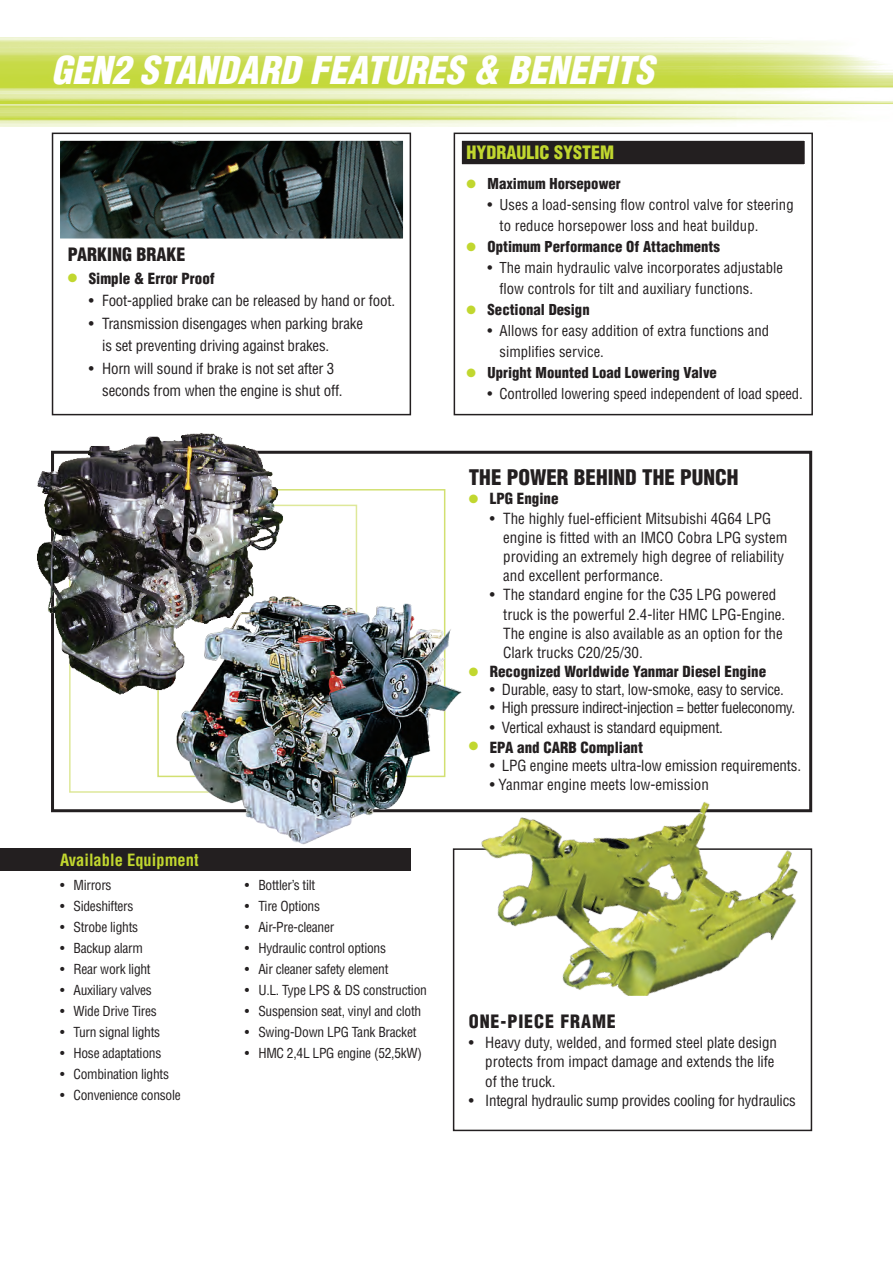
<style>
.page{position:relative;width:893px;height:1263px;background:#fff}
.page>*{position:absolute;margin:0;border:0;box-sizing:border-box;transform-origin:0 0}
.t1{font:italic 900 condensed 37.5px "Helvetica";color:#fff}
.t2{font:900 condensed 21px "Helvetica";color:#231f20}
.t3{font:900 condensed 18px "Helvetica";color:#c1d72f}
.t4{font:900 condensed 18px "Helvetica";letter-spacing:.05em;color:#231f20}
.t5{font:900 condensed 18px "Helvetica";color:#231f20}
.t6{font:700 condensed 16.5px "Helvetica";color:#c1d72f}
.t7{font:condensed 15px/19.2px "Helvetica";letter-spacing:-.01em;color:#231f20}
.t8{font:900 condensed 15px "Helvetica";color:#231f20}
.t9{font:condensed 15px "Helvetica";letter-spacing:-.03em;color:#231f20}
.t10{font:condensed 14.7px/21px "Helvetica";color:#231f20}
.t11{font:900 condensed 14.7px "Helvetica";color:#231f20}
.t12{font:condensed 13.5px "Helvetica";letter-spacing:-.02em;color:#231f20}
.s1{color:#c1d72f}
</style>
<div class="page">
<img style="left:61px;top:142px;width:341px;height:95px">
<div style="left:45px;top:126px;width:373px;height:127px;border:15px solid #fff"></div>
<div style="left:454px;top:133px;width:358px;height:39px;background:#231f20"></div>
<div style="left:447px;top:126px;width:373px;height:53px;border:15px solid #fff"></div>
<img style="left:0;top:37px;width:893px;height:89px">
<div style="left:0;top:848px;width:410px;height:23px;background:#231f20"></div>
<div style="left:453px;top:848px;width:359px;height:283px;border:2px solid #231f20"></div>
<div style="left:454px;top:133px;width:359px;height:282px;border:2px solid #231f20"></div>
<div style="left:52px;top:133px;width:359px;height:282px;border:2px solid #231f20"></div>
<img style="left:454px;top:777px;width:357px;height:219px">
<img style="left:163px;top:559px;width:312px;height:312px">
<img style="left:37px;top:433px;width:249px;height:261px">
<h1 class="t1" style="left:51px;top:47px;width:604px">GEN2 STANDARD FEATURES &amp; BENEFITS</h1>
<p class="t5" style="left:68px;top:243px;width:119px">PARKING BRAKE</p>
<p class="t8" style="left:68px;top:269px;width:149px"><span class="s1">●</span> Simple &amp; Error Proof</p>
<p class="t7" style="left:89px;top:291px;width:308px">• Foot-applied brake can be released by hand or foot.</p>
<p class="t7" style="left:102px;top:311px;width:262px;line-height:22.5px;text-indent:-14px">• Transmission disengages when parking brake is set preventing driving against brakes.</p>
<p class="t7" style="left:102px;top:356px;width:242px;line-height:22.5px;text-indent:-13px">• Horn will sound if brake is not set after 3 seconds from when the engine is shut off.</p>
<p class="t6" style="left:60px;top:849px;width:140px">Available Equipment</p>
<p class="t12" style="left:60px;top:876px;width:53px">• Mirrors</p>
<p class="t12" style="left:60px;top:897px;width:75px">• Sideshifters</p>
<p class="t12" style="left:60px;top:918px;width:80px">• Strobe lights</p>
<p class="t12" style="left:60px;top:939px;width:84px">• Backup alarm</p>
<p class="t12" style="left:60px;top:960px;width:92px">• Rear work light</p>
<p class="t12" style="left:60px;top:981px;width:93px">• Auxiliary valves</p>
<p class="t12" style="left:60px;top:1002px;width:98px">• Wide Drive Tires</p>
<p class="t12" style="left:60px;top:1023px;width:102px">• Turn signal lights</p>
<p class="t12" style="left:60px;top:1044px;width:103px">• Hose adaptations</p>
<p class="t12" style="left:60px;top:1065px;width:111px">• Combination lights</p>
<p class="t12" style="left:60px;top:1086px;width:122px">• Convenience console</p>
<p class="t12" style="left:245px;top:876px;width:72px">• Bottler’s tilt</p>
<p class="t12" style="left:245px;top:897px;width:77px">• Tire Options</p>
<p class="t12" style="left:245px;top:918px;width:91px">• Air-Pre-cleaner</p>
<p class="t12" style="left:245px;top:939px;width:143px">• Hydraulic control options</p>
<p class="t12" style="left:245px;top:960px;width:145px">• Air cleaner safety element</p>
<p class="t12" style="left:245px;top:981px;width:184px">• U.L. Type LPS &amp; DS construction</p>
<p class="t12" style="left:245px;top:1002px;width:178px">• Suspension seat, vinyl and cloth</p>
<p class="t12" style="left:245px;top:1023px;width:173px">• Swing-Down LPG Tank Bracket</p>
<p class="t12" style="left:245px;top:1044px;width:179px">• HMC 2,4L LPG engine (52,5kW)</p>
<p class="t3" style="left:467px;top:141px;width:137px">HydrauliC System</p>
<p class="t11" style="left:467px;top:175px;width:156px"><span class="s1">●</span> Maximum Horsepower</p>
<p class="t10" style="left:500px;top:194px;width:296px;text-indent:-12px">• Uses a load-sensing flow control valve for steering to reduce horsepower loss and heat buildup.</p>
<p class="t11" style="left:467px;top:238px;width:255px"><span class="s1">●</span> Optimum Performance Of Attachments</p>
<p class="t10" style="left:500px;top:257px;width:285px;text-indent:-12px">• The main hydraulic valve incorporates adjustable flow controls for tilt and auxiliary functions.</p>
<p class="t11" style="left:467px;top:301px;width:125px"><span class="s1">●</span> Sectional Design</p>
<p class="t10" style="left:500px;top:320px;width:271px;text-indent:-12px">• Allows for easy addition of extra functions and simplifies service.</p>
<p class="t11" style="left:467px;top:364px;width:252px"><span class="s1">●</span> Upright Mounted Load Lowering Valve</p>
<p class="t10" style="left:488px;top:383px;width:317px">• Controlled lowering speed independent of load speed.</p>
<h2 class="t2" style="left:469px;top:464px;width:271px">THE POWER BEHIND THE PUNCH</h2>
<p class="t8" style="left:469px;top:490px;width:91px"><span class="s1">●</span> LPG Engine</p>
<p class="t7" style="left:503px;top:508px;width:286px;text-indent:-13px">• The highly fuel-efficient Mitsubishi 4G64 LPG engine is fitted with an IMCO Cobra LPG system providing an extremely high degree of reliability and excellent performance.</p>
<p class="t7" style="left:503px;top:585px;width:283px;text-indent:-13px">• The standard engine for the C35 LPG powered truck is the powerful 2.4-liter HMC LPG-Engine.<br>The engine is also available as an option for the Clark trucks C20/25/30.</p>
<p class="t8" style="left:469px;top:662px;width:299px"><span class="s1">●</span> Recognized Worldwide Yanmar Diesel Engine</p>
<p class="t7" style="left:490px;top:680px;width:296px">• Durable, easy to start, low-smoke, easy to service.</p>
<p class="t9" style="left:490px;top:698px;width:307px">• High pressure indirect-injection = better fueleconomy.</p>
<p class="t7" style="left:490px;top:717px;width:235px">• Vertical exhaust is standard equipment.</p>
<p class="t8" style="left:469px;top:738px;width:176px"><sup>●</sup> EPA and CARB Compliant</p>
<p class="t7" style="left:490px;top:755px;width:313px">• LPG engine meets ultra-low emission requirements.</p>
<p class="t7" style="left:490px;top:775px;width:221px">• Yanmar engine meets low-emission</p>
<p class="t4" style="left:469px;top:1010px;width:149px">ONE-PIECE FRAME</p>
<p class="t7" style="left:485px;top:1032px;width:293px;text-indent:-16px">• Heavy duty, welded, and formed steel plate design protects from impact damage and extends the life of the truck.</p>
<p class="t7" style="left:469px;top:1091px;width:328px">• Integral hydraulic sump provides cooling for hydraulics</p>
</div>
